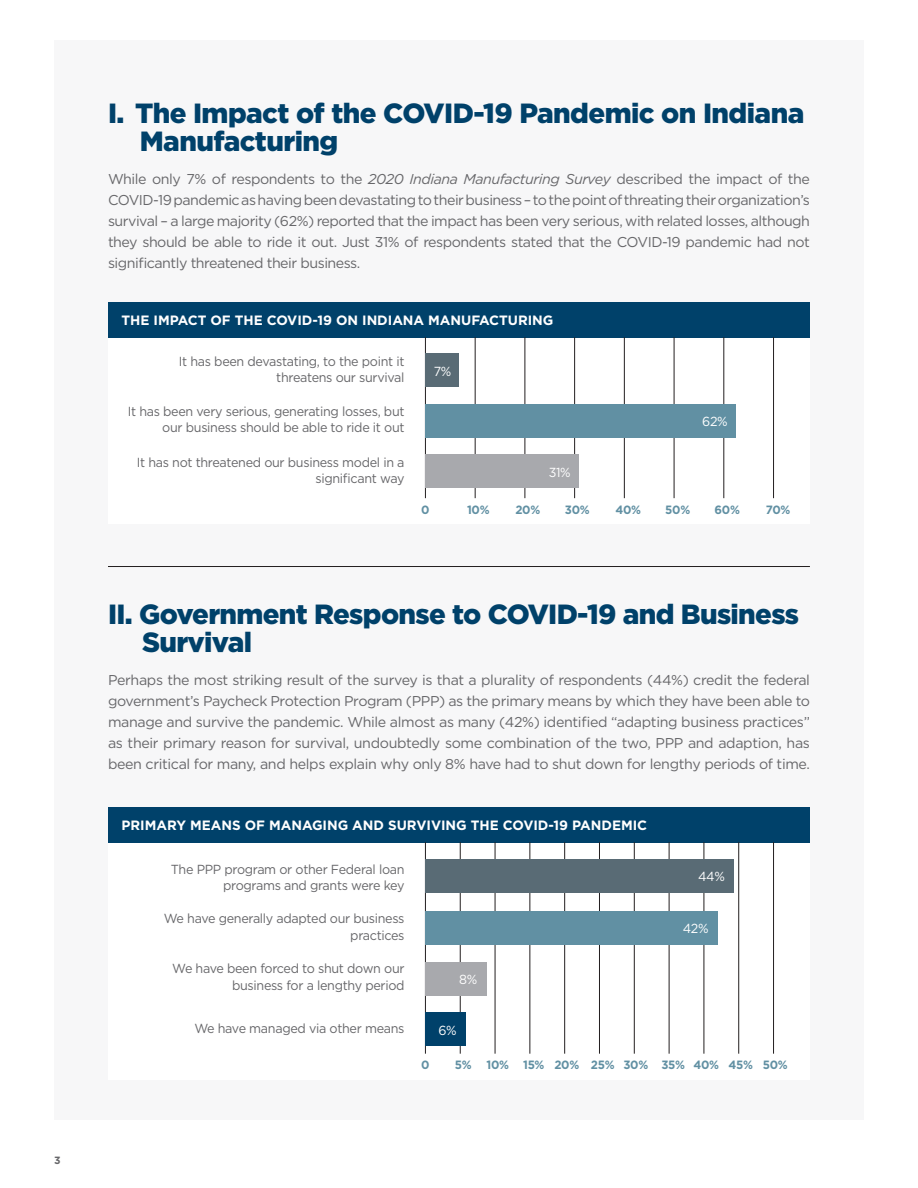
<style>
.page{position:relative;width:918px;height:1188px;background:#fff}
.page>*{position:absolute;margin:0;border:0;box-sizing:border-box;transform-origin:0 0}
.t1{font:900 27.75px "Gotham";letter-spacing:-.025em;color:#00416a}
.t2{font:14.25px/21px "Gotham";letter-spacing:-.035em;color:#67676a;text-align:justify}
.t3{font:700 13.5px "Gotham";color:#fff}
.t4{font:13.2px/16.5px "Gotham";letter-spacing:-.025em;color:#67676a;text-align:right;scale:.96 1}
.t5{font:13.2px "Gotham";letter-spacing:-.025em;color:#fff;scale:.96 1}
.t6{font:700 12px "Gotham";color:#6190a3;scale:.96 1}
.t7{font:700 10.5px "Gotham";color:#67676a}
.s1{font-style:italic}
</style>
<div class="page">
<div style="left:54px;top:40px;width:810px;height:1080px;background:#f7f7f8"></div>
<div style="left:108px;top:324px;width:702px;height:200px;background:#fff"></div>
<div style="left:108px;top:302px;width:702px;height:35px;background:#00416a"></div>
<hr style="left:108px;top:566px;width:702px;height:1px;background:#231f20">
<div style="left:108px;top:842px;width:702px;height:238px;background:#fff"></div>
<div style="left:108px;top:807px;width:702px;height:35px;background:#00416a"></div>
<hr style="left:460px;top:842px;width:1px;height:212px;background:#231f20">
<hr style="left:475px;top:337px;width:1px;height:161px;background:#231f20">
<hr style="left:530px;top:842px;width:1px;height:212px;background:#231f20">
<hr style="left:574px;top:337px;width:1px;height:161px;background:#231f20">
<hr style="left:599px;top:842px;width:1px;height:212px;background:#231f20">
<hr style="left:724px;top:337px;width:1px;height:161px;background:#231f20">
<hr style="left:425px;top:842px;width:1px;height:212px;background:#231f20">
<hr style="left:425px;top:337px;width:1px;height:161px;background:#231f20">
<hr style="left:495px;top:842px;width:1px;height:212px;background:#231f20">
<hr style="left:525px;top:337px;width:1px;height:161px;background:#231f20">
<hr style="left:564px;top:842px;width:1px;height:212px;background:#231f20">
<hr style="left:674px;top:337px;width:1px;height:161px;background:#231f20">
<hr style="left:669px;top:842px;width:1px;height:212px;background:#231f20">
<hr style="left:634px;top:842px;width:1px;height:212px;background:#231f20">
<hr style="left:773px;top:337px;width:1px;height:161px;background:#231f20">
<hr style="left:773px;top:842px;width:1px;height:212px;background:#231f20">
<hr style="left:738px;top:842px;width:1px;height:212px;background:#231f20">
<hr style="left:704px;top:842px;width:1px;height:212px;background:#231f20">
<hr style="left:624px;top:337px;width:1px;height:161px;background:#231f20">
<div style="left:425px;top:859px;width:309px;height:34px;background:#596b75"></div>
<div style="left:425px;top:911px;width:293px;height:34px;background:#6190a3"></div>
<div style="left:425px;top:1012px;width:41px;height:34px;background:#00416a"></div>
<div style="left:425px;top:962px;width:61px;height:33px;background:#a8a9ad"></div>
<div style="left:425px;top:454px;width:153px;height:34px;background:#a8a9ad"></div>
<div style="left:425px;top:354px;width:34px;height:33px;background:#596b75"></div>
<div style="left:425px;top:404px;width:310px;height:34px;background:#6190a3"></div>
<p class="t7" style="left:54px;top:1153px;width:8px">3</p>
<p class="t1" style="left:108px;top:95px;width:698px">I. The Impact of the COVID-19 Pandemic on Indiana</p>
<p class="t1" style="left:140px;top:122px;width:200px">Manufacturing</p>
<p class="t2" style="left:108px;top:168px;width:704px">While only 7% of respondents to the <span class="s1">2020 Indiana Manufacturing Survey</span> described the impact of the COVID-19 pandemic as having been devastating to their business – to the point of threating their organization’s survival – a large majority (62%) reported that the impact has been very serious, with related losses, although they should be able to ride it out. Just 31% of respondents stated that the COVID-19 pandemic had not significantly threatened their business.</p>
<p class="t3" style="left:121px;top:311px;width:434px">THE IMPACT OF THE COVID-19 ON INDIANA MANUFACTURING</p>
<p class="t4" style="left:179px;top:353px;width:237px">It has been devastating, to the point it threatens our survival</p>
<p class="t4" style="left:128px;top:402px;width:290px">It has been very serious, generating losses, but our business should be able to ride it out</p>
<p class="t4" style="left:137px;top:454px;width:280px">It has not threatened our business model in a</p>
<p class="t4" style="left:315px;top:470px;width:94px">significant way</p>
<p class="t5" style="left:434px;top:363px;width:20px">7%</p>
<p class="t5" style="left:549px;top:463px;width:25px">31%</p>
<p class="t5" style="left:702px;top:413px;width:28px">62%</p>
<p class="t6" style="left:421px;top:502px;width:10px">0</p>
<p class="t6" style="left:467px;top:502px;width:25px">10%</p>
<p class="t6" style="left:515px;top:502px;width:27px">20%</p>
<p class="t6" style="left:565px;top:502px;width:27px">30%</p>
<p class="t6" style="left:615px;top:502px;width:28px">40%</p>
<p class="t6" style="left:665px;top:502px;width:28px">50%</p>
<p class="t6" style="left:715px;top:502px;width:28px">60%</p>
<p class="t6" style="left:766px;top:502px;width:27px">70%</p>
<p class="t1" style="left:108px;top:595px;width:692px">II. Government Response to COVID-19 and Business</p>
<p class="t1" style="left:142px;top:623px;width:112px">Survival</p>
<p class="t2" style="left:108px;top:669px;width:704px">Perhaps the most striking result of the survey is that a plurality of respondents (44%) credit the federal government’s Paycheck Protection Program (PPP) as the primary means by which they have been able to manage and survive the pandemic. While almost as many (42%) identified “adapting business practices” as their primary reason for survival, undoubtedly some combination of the two, PPP and adaption, has been critical for many, and helps explain why only 8% have had to shut down for lengthy periods of time.</p>
<p class="t3" style="left:121px;top:816px;width:527px">PRIMARY MEANS OF MANAGING AND SURVIVING THE COVID-19 PANDEMIC</p>
<p class="t4" style="left:171px;top:860px;width:245px">The PPP program or other Federal loan programs and grants were key</p>
<p class="t4" style="left:164px;top:910px;width:252px">We have generally adapted our business practices</p>
<p class="t4" style="left:172px;top:960px;width:244px">We have been forced to shut down our business for a lengthy period</p>
<p class="t4" style="left:194px;top:1020px;width:220px">We have managed via other means</p>
<p class="t6" style="left:421px;top:1057px;width:10px">0</p>
<p class="t6" style="left:455px;top:1057px;width:348px">5% 10% 15% 20% 25% 30% 35% 40% 45% 50%</p>
<p class="t5" style="left:698px;top:868px;width:29px">44%</p>
<p class="t5" style="left:683px;top:920px;width:28px">42%</p>
<p class="t5" style="left:459px;top:971px;width:20px">8%</p>
<p class="t5" style="left:438px;top:1021px;width:21px">6%</p>
</div>
